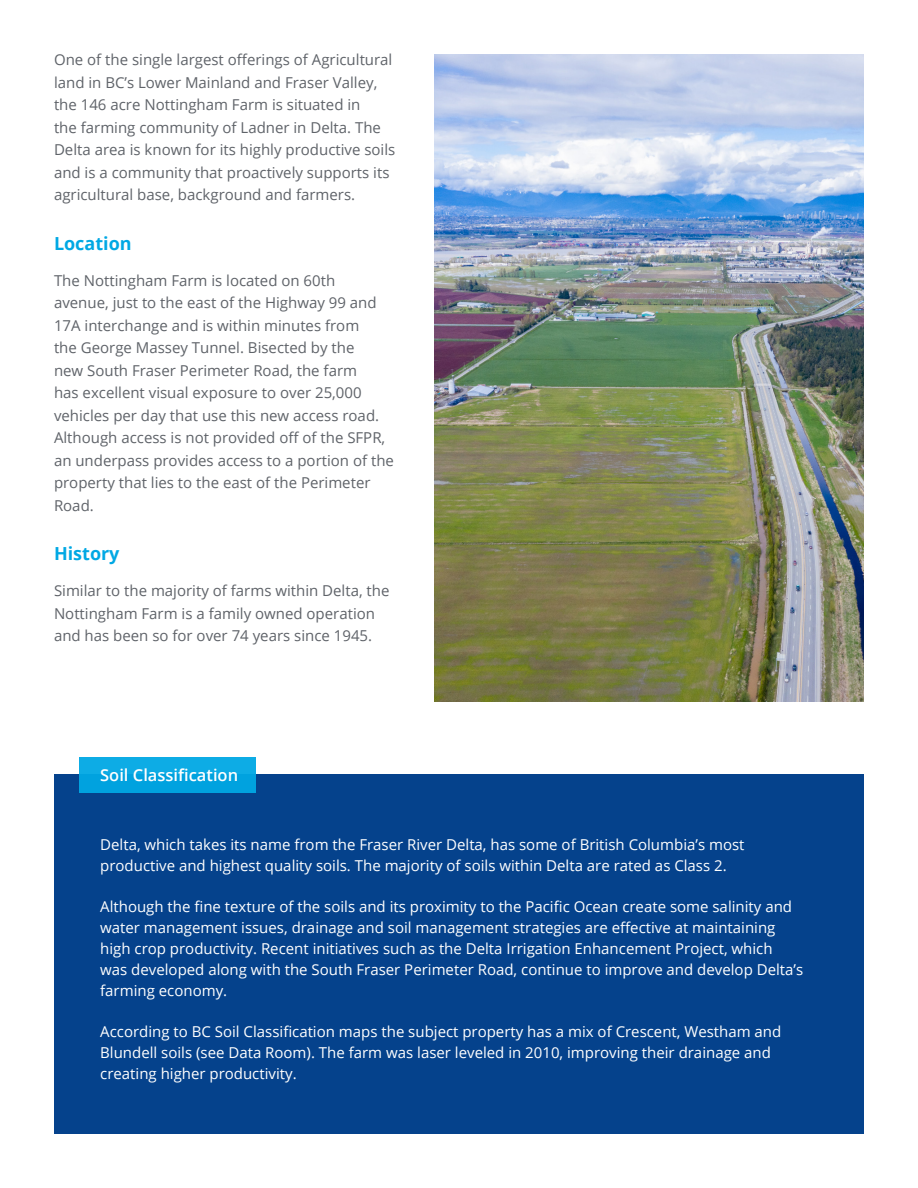
<style>
.page{position:relative;width:918px;height:1188px;background:#fff}
.page>*{position:absolute;margin:0;border:0;box-sizing:border-box;transform-origin:0 0}
.t1{font:700 18px "Open Sans";color:#00a8e4}
.t2{font:600 16.5px "Open Sans";color:#fff}
.Body_Text{font:15px/22.5px "Open Sans";color:#5f6369}
.Body_Text-2{font:15px/21px "Open Sans";color:#fff}
</style>
<div class="page">
<img style="left:434px;top:54px;width:430px;height:647px">
<div style="left:54px;top:775px;width:810px;height:359px;background:#05428c"></div>
<div style="left:79px;top:757px;width:177px;height:35px;background:linear-gradient(to right,#06a7e2,#06a7e2)"></div>
<p class="Body_Text" style="left:54px;top:48px;width:343px">One of the single largest offerings of Agricultural land in BC’s Lower Mainland and Fraser Valley, the 146 acre Nottingham Farm is situated in<br>the farming community of Ladner in Delta. The Delta area is known for its highly productive soils and is a community that proactively supports its agricultural base, background and farmers.</p>
<p class="t1" style="left:54px;top:231px;width:79px">Location</p>
<p class="Body_Text" style="left:54px;top:269px;width:342px">The Nottingham Farm is located on 60th<br>avenue, just to the east of the Highway 99 and 17A interchange and is within minutes from<br>the George Massey Tunnel. Bisected by the<br>new South Fraser Perimeter Road, the farm<br>has excellent visual exposure to over 25,000 vehicles per day that use this new access road.<br>Although access is not provided off of the SFPR, an underpass provides access to a portion of the property that lies to the east of the Perimeter Road.</p>
<p class="t1" style="left:54px;top:541px;width:67px">History</p>
<p class="Body_Text" style="left:54px;top:579px;width:337px">Similar to the majority of farms within Delta, the<br>Nottingham Farm is a family owned operation and has been so for over 74 years since 1945.</p>
<p class="t2" style="left:100px;top:764px;width:139px">Soil Classification</p>
<p class="Body_Text-2" style="left:100px;top:833px;width:646px">Delta, which takes its name from the Fraser River Delta, has some of British Columbia’s most productive and highest quality soils. The majority of soils within Delta are rated as Class 2.</p>
<p class="Body_Text-2" style="left:100px;top:895px;width:705px">Although the fine texture of the soils and its proximity to the Pacific Ocean create some salinity and water management issues, drainage and soil management strategies are effective at maintaining high crop productivity. Recent initiatives such as the Delta Irrigation Enhancement Project, which was developed along with the South Fraser Perimeter Road, continue to improve and develop Delta’s farming economy.</p>
<p class="Body_Text-2" style="left:100px;top:1021px;width:683px">According to BC Soil Classification maps the subject property has a mix of Crescent, Westham and<br>Blundell soils (see Data Room). The farm was laser leveled in 2010, improving their drainage and creating higher productivity.</p>
</div>
